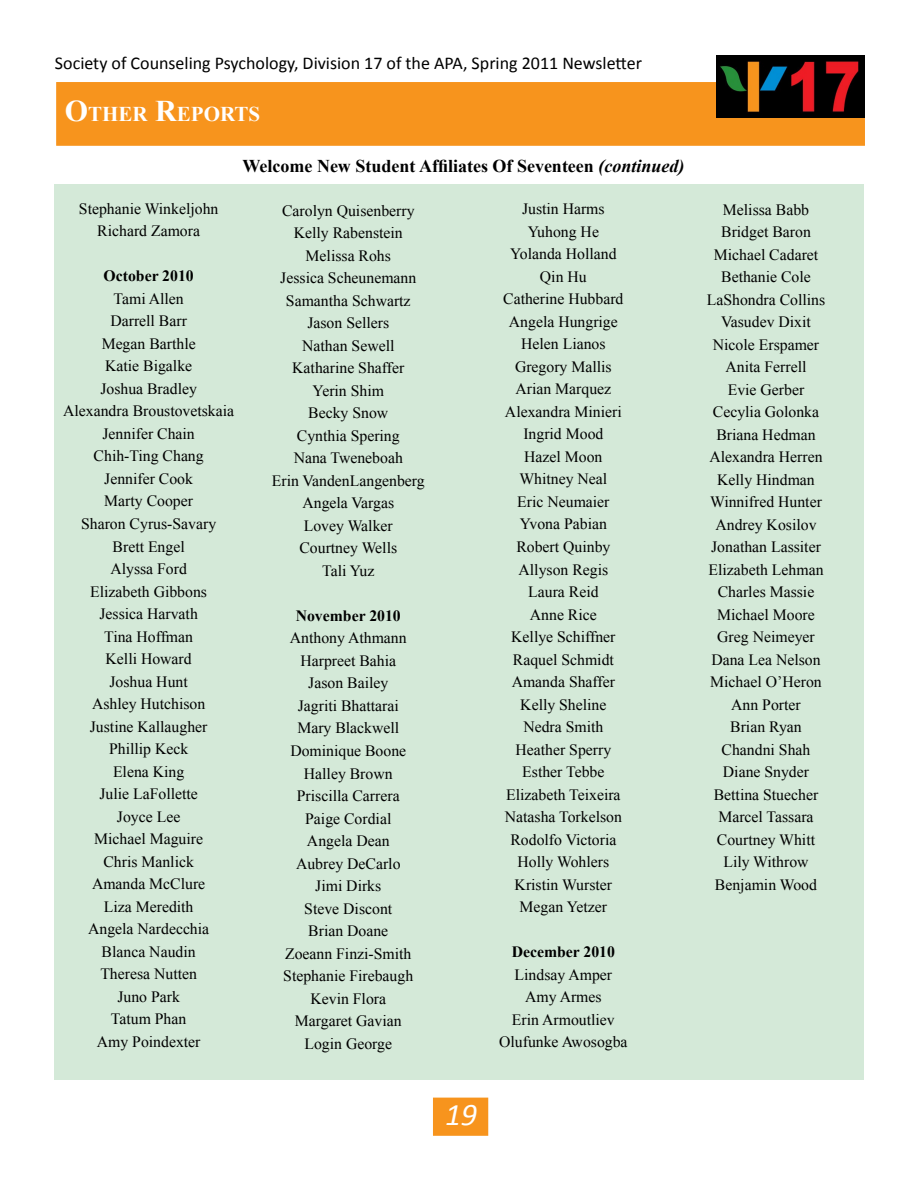
<style>
.page{position:relative;width:918px;height:1188px;background:#fff}
.page>*{position:absolute;margin:0;border:0;box-sizing:border-box;transform-origin:0 0}
.t1{font:italic 31.5px "Calibri";color:#fff}
.t2{font:700 21px "Times New Roman";color:#fff}
.t3{font:18px "Calibri";color:#000}
.t4{font:700 18px "Times New Roman";color:#000}
.t5{font:15.75px/22.5px "Times New Roman";color:#000;text-align:center}
.t6{font:700 15.75px "Times New Roman";color:#000}
.s1{font-size:30px}
.s2{font-style:italic}
</style>
<div class="page">
<div style="left:56px;top:82px;width:809px;height:64px;background:#f7941d;border:2px solid #f7941d"></div>
<img style="left:716px;top:56px;width:149px;height:61px">
<div style="left:433px;top:1098px;width:55px;height:38px;background:#f7941d;border:2px solid #f7941d"></div>
<div style="left:54px;top:184px;width:810px;height:896px;background:#d4e9d8"></div>
<p class="t3" style="left:55px;top:52px;width:589px">Society of Counseling Psychology, Division 17 of the APA, Spring 2011 Newsletter</p>
<h2 class="t2" style="left:65px;top:99px;width:197px"><span class="s1">O</span>THER <span class="s1">R</span>EPORTS</h2>
<p class="t4" style="left:243px;top:154px;width:443px">Welcome New Student Affiliates Of Seventeen <span class="s2">(continued)</span></p>
<p class="t5" style="left:79px;top:197px;width:141px">Stephanie Winkeljohn<br>Richard Zamora</p>
<p class="t6" style="left:104px;top:265px;width:92px">October 2010</p>
<p class="t5" style="left:63px;top:287px;width:173px">Tami Allen<br>Darrell Barr<br>Megan Barthle<br>Katie Bigalke<br>Joshua Bradley<br>Alexandra Broustovetskaia<br>Jennifer Chain<br>Chih-Ting Chang<br>Jennifer Cook<br>Marty Cooper<br>Sharon Cyrus-Savary<br>Brett Engel<br>Alyssa Ford<br>Elizabeth Gibbons<br>Jessica Harvath<br>Tina Hoffman<br>Kelli Howard<br>Joshua Hunt<br>Ashley Hutchison<br>Justine Kallaugher<br>Phillip Keck<br>Elena King<br>Julie LaFollette<br>Joyce Lee<br>Michael Maguire<br>Chris Manlick<br>Amanda McClure<br>Liza Meredith<br>Angela Nardecchia<br>Blanca Naudin<br>Theresa Nutten<br>Juno Park<br>Tatum Phan<br>Amy Poindexter</p>
<p class="t5" style="left:272px;top:199px;width:154px">Carolyn Quisenberry<br>Kelly Rabenstein<br>Melissa Rohs<br>Jessica Scheunemann<br>Samantha Schwartz<br>Jason Sellers<br>Nathan Sewell<br>Katharine Shaffer<br>Yerin Shim<br>Becky Snow<br>Cynthia Spering<br>Nana Tweneboah<br>Erin VandenLangenberg<br>Angela Vargas<br>Lovey Walker<br>Courtney Wells<br>Tali Yuz</p>
<p class="t6" style="left:296px;top:605px;width:107px">November 2010</p>
<p class="t5" style="left:283px;top:627px;width:131px">Anthony Athmann<br>Harpreet Bahia<br>Jason Bailey<br>Jagriti Bhattarai<br>Mary Blackwell<br>Dominique Boone<br>Halley Brown<br>Priscilla Carrera<br>Paige Cordial<br>Angela Dean<br>Aubrey DeCarlo<br>Jimi Dirks<br>Steve Discont<br>Brian Doane<br>Zoeann Finzi-Smith<br>Stephanie Firebaugh<br>Kevin Flora<br>Margaret Gavian<br>Login George</p>
<p class="t5" style="left:503px;top:198px;width:122px">Justin Harms<br>Yuhong He<br>Yolanda Holland<br>Qin Hu<br>Catherine Hubbard<br>Angela Hungrige<br>Helen Lianos<br>Gregory Mallis<br>Arian Marquez<br>Alexandra Minieri<br>Ingrid Mood<br>Hazel Moon<br>Whitney Neal<br>Eric Neumaier<br>Yvona Pabian<br>Robert Quinby<br>Allyson Regis<br>Laura Reid<br>Anne Rice<br>Kellye Schiffner<br>Raquel Schmidt<br>Amanda Shaffer<br>Kelly Sheline<br>Nedra Smith<br>Heather Sperry<br>Esther Tebbe<br>Elizabeth Teixeira<br>Natasha Torkelson<br>Rodolfo Victoria<br>Holly Wohlers<br>Kristin Wurster<br>Megan Yetzer</p>
<p class="t6" style="left:512px;top:941px;width:105px">December 2010</p>
<p class="t5" style="left:499px;top:963px;width:130px">Lindsay Amper<br>Amy Armes<br>Erin Armoutliev<br>Olufunke Awosogba</p>
<h1 class="t1" style="left:445px;top:1093px;width:33px">19</h1>
<p class="t5" style="left:707px;top:198px;width:120px">Melissa Babb<br>Bridget Baron<br>Michael Cadaret<br>Bethanie Cole<br>LaShondra Collins<br>Vasudev Dixit<br>Nicole Erspamer<br>Anita Ferrell<br>Evie Gerber<br>Cecylia Golonka<br>Briana Hedman<br>Alexandra Herren<br>Kelly Hindman<br>Winnifred Hunter<br>Andrey Kosilov<br>Jonathan Lassiter<br>Elizabeth Lehman<br>Charles Massie<br>Michael Moore<br>Greg Neimeyer<br>Dana Lea Nelson<br>Michael O’Heron<br>Ann Porter<br>Brian Ryan<br>Chandni Shah<br>Diane Snyder<br>Bettina Stuecher<br>Marcel Tassara<br>Courtney Whitt<br>Lily Withrow<br>Benjamin Wood</p>
</div>
